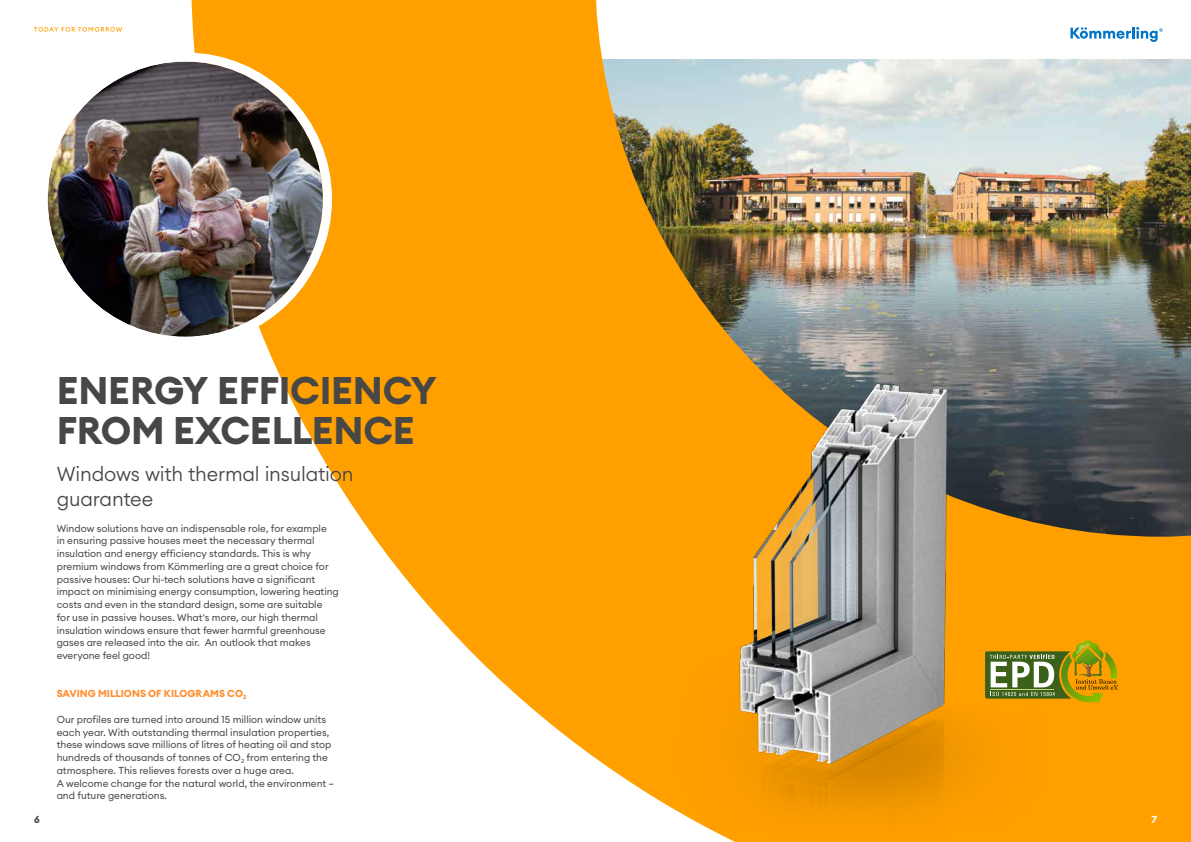
<style>
.page{position:relative;width:1191px;height:842px;background:#fff}
.page>*{position:absolute;margin:0;border:0;box-sizing:border-box;transform-origin:0 0}
.t1{font:700 38px/40px "Euclid Circular A";letter-spacing:-.005em;color:#474746}
.t2{font:300 20px/25.5px "Euclid Circular A";letter-spacing:-.01em;color:#474746}
.t3{font:10px/12.8px "Euclid Circular A";color:#474746}
.t4{font:700 10px "Euclid Circular A";color:#ff8c2c}
.t5{font:700 10px "Euclid Circular A";color:#474746}
.t6{font:700 10px "Euclid Circular A";color:#fff}
</style>
<div class="page">
<img style="left:191px;top:0;width:1000px;height:842px">
<img style="left:48px;top:62px;width:275px;height:275px;border-radius:138px">
<div style="left:39px;top:52px;width:293px;height:294px;border:9px solid #fff;border-radius:50%"></div>
<img style="left:656px;top:327px;width:395px;height:515px">
<svg style="left:985px;top:642px;width:133px;height:62px"></svg>
<hr style="left:990px;top:689px;width:64px;height:1px;background:#c2d574">
<svg style="left:1070px;top:27px;width:92px;height:15px"></svg>
<svg style="left:34px;top:27px;width:88px;height:5px"></svg>
<h1 class="t1" style="left:57px;top:371px;width:381px">ENERGY EFFICIENCY<br>FROM EXCELLENCE</h1>
<h2 class="t2" style="left:57px;top:460px;width:298px">Windows with thermal insulation guarantee</h2>
<p class="t3" style="left:57px;top:521px;width:284px">Window solutions have an indispensable role, for example<br>in ensuring passive houses meet the necessary thermal insulation and energy efficiency standards. This is why premium windows from Kömmerling are a great choice for passive houses: Our hi-tech solutions have a significant impact on minimising energy consumption, lowering heating costs and even in the standard design, some are suitable<br>for use in passive houses. What's more, our high thermal insulation windows ensure that fewer harmful greenhouse gases are released into the air. An outlook that makes everyone feel good!</p>
<p class="t4" style="left:57px;top:687px;width:191px">SAVING MILLIONS OF KILOGRAMS CO<sub>2</sub></p>
<p class="t3" style="left:57px;top:713px;width:279px">Our profiles are turned into around 15 million window units each year. With outstanding thermal insulation properties, these windows save millions of litres of heating oil and stop hundreds of thousands of tonnes of CO<sub>2</sub> from entering the atmosphere. This relieves forests over a huge area.<br>A welcome change for the natural world, the environment – and future generations.</p>
<p class="t5" style="left:34px;top:813px;width:7px">6</p>
<p class="t6" style="left:1151px;top:813px;width:7px">7</p>
</div>
